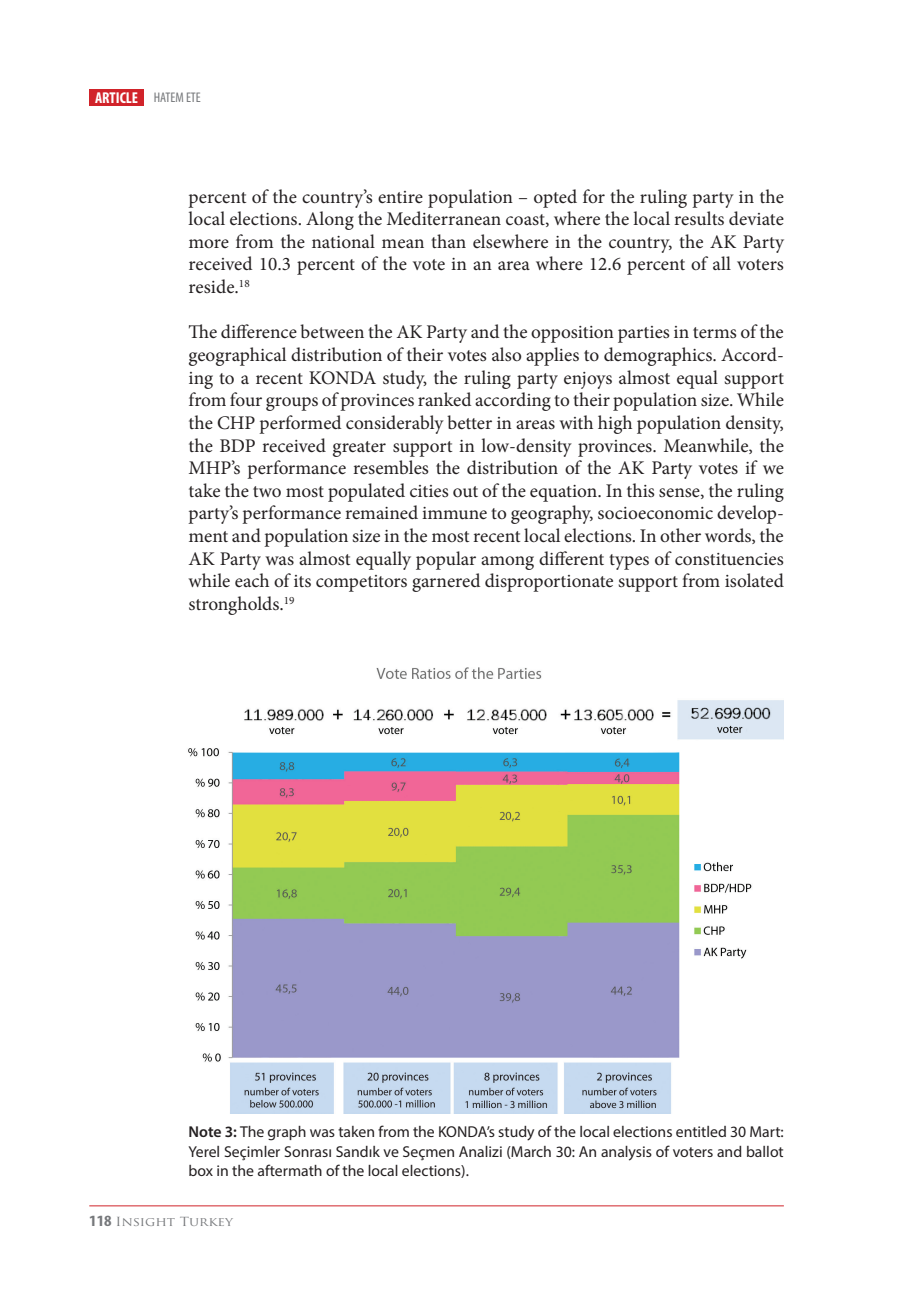
<style>
.page{position:relative;width:898px;height:1290px;background:#fff}
.page>*{position:absolute;margin:0;border:0;box-sizing:border-box;transform-origin:0 0}
.t1{font:19.25px/22.6px "Minion Pro";letter-spacing:-.005em;color:#231f20;text-align:justify}
.t2{font:15.75px/19.2px "Myriad Pro";color:#231f20;text-align:justify}
.t3{font:condensed 14px "Myriad Pro";color:#76787b}
.t4{font:12.25px "Trajan Pro";color:#76787b;scale:1.11 1}
.s1{font-weight:700;font-size:15.75px;color:#fff}
.s2{font-weight:600}
.s3{font-family:"Myriad Pro";font-weight:700;font-stretch:condensed;font-size:15.75px}
</style>
<div class="page">
<hr style="left:89px;top:1205px;width:695px;height:1px;background:#d1232a">
<div style="left:89px;top:89px;width:55px;height:17px;background:#d1232a"></div>
<img style="left:188px;top:667px;width:596px;height:447px">
<p class="t3" style="left:95px;top:89px;width:107px"><span class="s1">ARTICLE</span> HATEM ETE</p>
<p class="t1" style="left:189px;top:185px;width:597px">percent of the country’s entire population – opted for the ruling party in the local elections. Along the Mediterranean coast, where the local results deviate more from the national mean than elsewhere in the country, the AK Party received 10.3 percent of the vote in an area where 12.6 percent of all voters reside.<sup>18</sup></p>
<p class="t1" style="left:189px;top:321px;width:597px">The difference between the AK Party and the opposition parties in terms of the geographical distribution of their votes also applies to demographics. Accord&shy;ing to a recent KONDA study, the ruling party enjoys almost equal support from four groups of provinces ranked according to their population size. While the CHP performed considerably better in areas with high population density, the BDP received greater support in low-density provinces. Meanwhile, the MHP’s performance resembles the distribution of the AK Party votes if we take the two most populated cities out of the equation. In this sense, the ruling party’s performance remained immune to geography, socioeconomic develop&shy;ment and population size in the most recent local elections. In other words, the AK Party was almost equally popular among different types of constituencies while each of its competitors garnered disproportionate support from isolated strongholds.<sup>19</sup></p>
<p class="t2" style="left:189px;top:1122px;width:597px"><span class="s2">Note 3:</span> The graph was taken from the KONDA’s study of the local elections entitled 30 Mart:<br>Yerel Seçimler Sonrası Sandık ve Seçmen Analizi (March 30: An analysis of voters and ballot box in the aftermath of the local elections).</p>
<p class="t4" style="left:89px;top:1213px;width:131px"><span class="s3">118</span> Insight Turkey</p>
</div>
